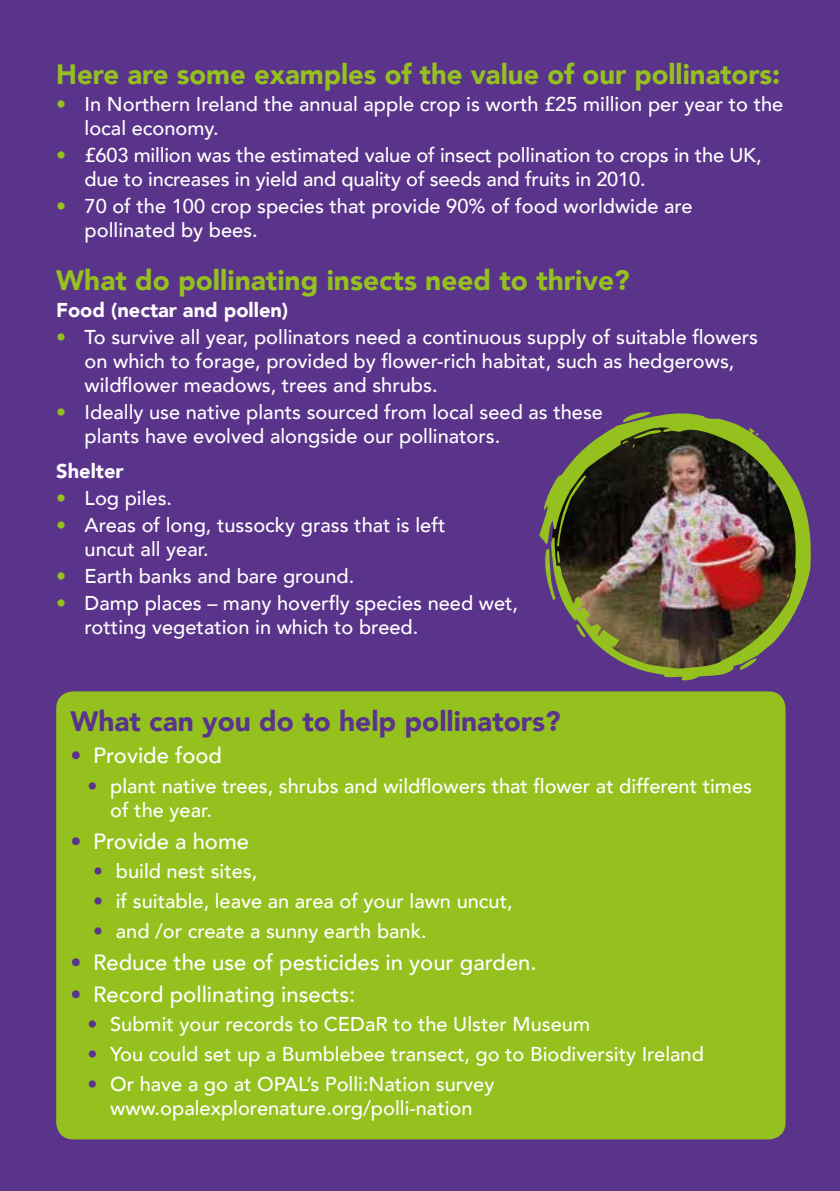
<style>
.page{position:relative;width:840px;height:1191px;background:#fff}
.page>*{position:absolute;margin:0;border:0;box-sizing:border-box;transform-origin:0 0}
.t1{font:900 28px "Avenir";color:#95c11f}
.t2{font:900 28px "Avenir";color:#5a348b}
.t3{font:500 22px "Avenir";color:#fff}
.t4{font:500 20px/24px "Avenir";color:#fff}
.t5{font:900 20px "Avenir";color:#fff}
.s1{color:#95c11f}
.s2{color:#5a348b}
</style>
<div class="page">
<div style="left:0;top:0;width:839px;height:1191px;background:#5a348b"></div>
<img style="left:539px;top:412px;width:271px;height:269px">
<svg style="left:576px;top:624px;width:9px;height:13px"></svg>
<svg style="left:739px;top:658px;width:17px;height:12px"></svg>
<svg style="left:542px;top:476px;width:44px;height:124px"></svg>
<svg style="left:622px;top:428px;width:38px;height:20px"></svg>
<svg style="left:622px;top:412px;width:28px;height:10px"></svg>
<svg style="left:670px;top:426px;width:8px;height:3px"></svg>
<div style="left:56px;top:691px;width:729px;height:448px;background:#95c11f;border-radius:17px"></div>
<h1 class="t1" style="left:56px;top:50px;width:725px">Here are some examples of the value of our pollinators:</h1>
<p class="t4" style="left:85px;top:91px;width:700px;text-indent:-28px"><span class="s1">•</span> In Northern Ireland the annual apple crop is worth £25 million per year to the local economy.</p>
<p class="t4" style="left:85px;top:142px;width:678px;text-indent:-28px"><span class="s1">•</span> £603 million was the estimated value of insect pollination to crops in the UK, due to increases in yield and quality of seeds and fruits in 2010.</p>
<p class="t4" style="left:85px;top:193px;width:609px;text-indent:-28px"><span class="s1">•</span> 70 of the 100 crop species that provide 90% of food worldwide are pollinated by bees.</p>
<h1 class="t1" style="left:56px;top:256px;width:574px">What do pollinating insects need to thrive?</h1>
<p class="t5" style="left:56px;top:293px;width:233px">Food (nectar and pollen)</p>
<p class="t4" style="left:85px;top:324px;width:674px;text-indent:-28px"><span class="s1">•</span> To survive all year, pollinators need a continuous supply of suitable flowers on which to forage, provided by flower-rich habitat, such as hedgerows, wildflower meadows, trees and shrubs.</p>
<p class="t4" style="left:85px;top:398px;width:519px;text-indent:-28px"><span class="s1">•</span> Ideally use native plants sourced from local seed as these plants have evolved alongside our pollinators.</p>
<p class="t5" style="left:56px;top:454px;width:69px">Shelter</p>
<p class="t4" style="left:56px;top:485px;width:117px"><span class="s1">•</span> Log piles.</p>
<p class="t4" style="left:85px;top:512px;width:362px;text-indent:-28px"><span class="s1">•</span> Areas of long, tussocky grass that is left uncut all year.</p>
<p class="t4" style="left:56px;top:563px;width:299px"><span class="s1">•</span> Earth banks and bare ground.</p>
<p class="t4" style="left:85px;top:589px;width:435px;text-indent:-28px"><span class="s1">•</span> Damp places – many hoverfly species need wet, rotting vegetation in which to breed.</p>
<h1 class="t2" style="left:70px;top:697px;width:491px">What can you do to help pollinators?</h1>
<p class="t3" style="left:70px;top:736px;width:153px"><span class="s2">•</span> Provide food</p>
<p class="t4" style="left:110px;top:772px;width:643px;text-indent:-23px"><span class="s2">•</span> plant native trees, shrubs and wildflowers that flower at different times of the year.</p>
<p class="t3" style="left:70px;top:822px;width:180px"><span class="s2">•</span> Provide a home</p>
<p class="t4" style="left:93px;top:858px;width:166px"><span class="s2">•</span> build nest sites,</p>
<p class="t4" style="left:93px;top:888px;width:421px"><span class="s2">•</span> if suitable, leave an area of your lawn uncut,</p>
<p class="t4" style="left:93px;top:917px;width:335px"><span class="s2">•</span> and /or create a sunny earth bank.</p>
<p class="t3" style="left:70px;top:943px;width:467px"><span class="s2">•</span> Reduce the use of pesticides in your garden.</p>
<p class="t3" style="left:70px;top:975px;width:286px"><span class="s2">•</span> Record pollinating insects:</p>
<p class="t4" style="left:87px;top:1011px;width:504px"><span class="s2">•</span> Submit your records to CEDaR to the Ulster Museum</p>
<p class="t4" style="left:87px;top:1041px;width:617px"><span class="s2">•</span> You could set up a Bumblebee transect, go to Biodiversity Ireland</p>
<p class="t4" style="left:87px;top:1070px;width:408px;text-align:center"><span class="s2">•</span> Or have a go at OPAL’s Polli:Nation survey www.opalexplorenature.org/polli-nation</p>
</div>
